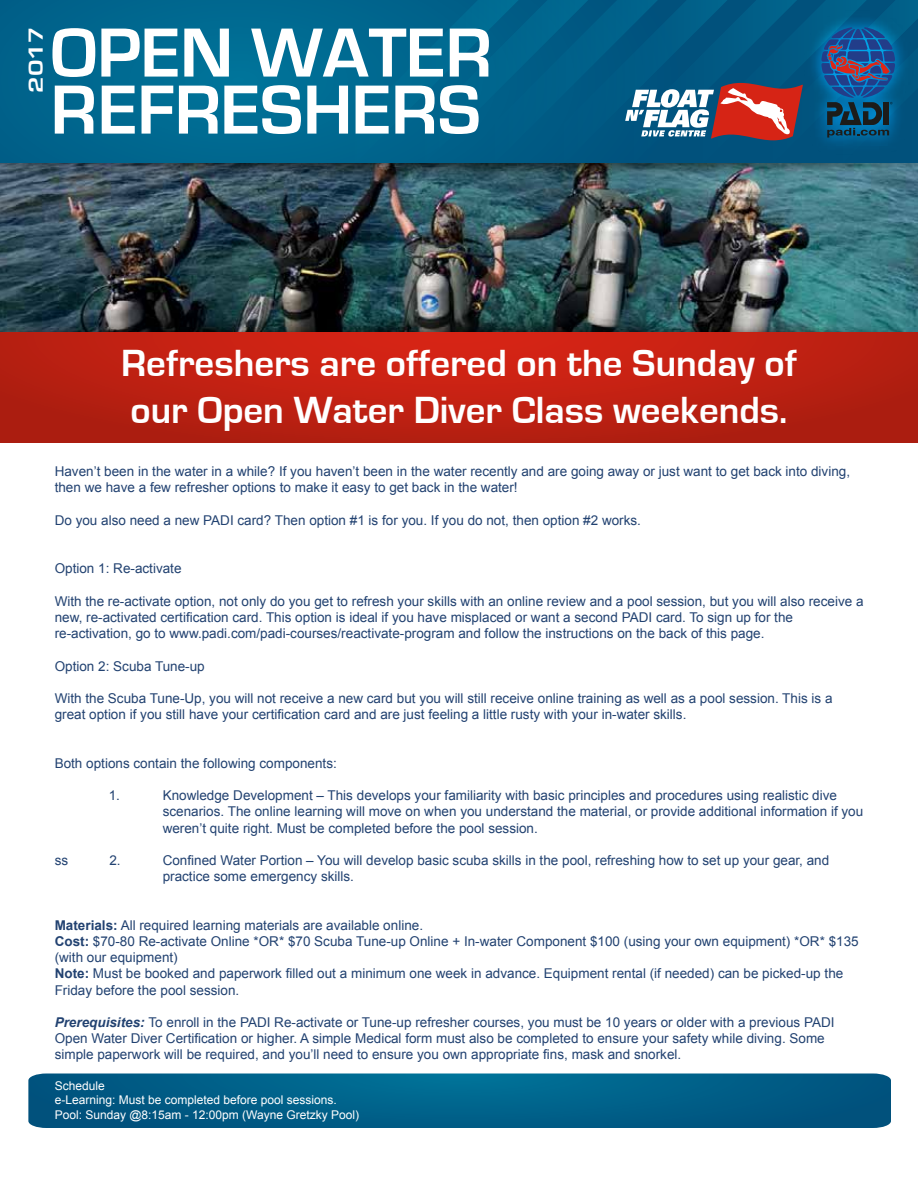
<style>
.page{position:relative;width:918px;height:1188px;background:#fff}
.page>*{position:absolute;margin:0;border:0;box-sizing:border-box;transform-origin:0 0}
.t1{font:700 72px/57px "Eurostile";color:#fff}
.t2{font:700 39px/46.8px "Eurostile";color:#fff}
.t3{font:700 21px "Eurostile";color:#fff;scale:1.26 1}
.t4{font:13.5px/16.2px "Arial";color:#224271}
.t5{font:12px/14.4px "Arial";color:#fff}
.s1{font-weight:700}
.s2{font-weight:700;font-style:italic}
</style>
<div class="page">
<img style="left:0;top:221px;width:918px;height:55px">
<img style="left:0;top:162px;width:918px;height:59px">
<img style="left:0;top:276px;width:918px;height:57px">
<div style="left:0;top:0;width:918px;height:162px;background:#006890"></div>
<svg style="left:0;top:333px;width:918px;height:110px;background:#bd2012"></svg>
<svg style="left:451px;top:0;width:467px;height:162px"></svg>
<svg style="left:28px;top:1074px;width:863px;height:54px;background:#005d87"></svg>
<h3 class="t3" style="left:25px;top:93px;width:54px;rotate:-90deg">2017</h3>
<h1 class="t1" style="left:51px;top:26px;width:443px">OPEN WATER<br>REFRESHERS</h1>
<h2 class="t2" style="left:121px;top:340px;width:677px">Refreshers are offered on the Sunday of our Open Water Diver Class weekends.</h2>
<p class="t4" style="left:55px;top:464px;width:797px">Haven’t been in the water in a while? If you haven’t been in the water recently and are going away or just want to get back into diving, then we have a few refresher options to make it easy to get back in the water!</p>
<p class="t4" style="left:55px;top:512px;width:588px">Do you also need a new PADI card? Then option #1 is for you. If you do not, then option #2 works.</p>
<p class="t4" style="left:55px;top:561px;width:128px">Option 1: Re-activate</p>
<p class="t4" style="left:55px;top:593px;width:810px">With the re-activate option, not only do you get to refresh your skills with an online review and a pool session, but you will also receive a new, re-activated certification card. This option is ideal if you have misplaced or want a second PADI card. To sign up for the re-activation, go to www.padi.com/padi-courses/reactivate-program and follow the instructions on the back of this page.</p>
<p class="t4" style="left:55px;top:658px;width:152px">Option 2: Scuba Tune-up</p>
<p class="t4" style="left:55px;top:690px;width:779px">With the Scuba Tune-Up, you will not receive a new card but you will still receive online training as well as a pool session. This is a great option if you still have your certification card and are just feeling a little rusty with your in-water skills.</p>
<p class="t4" style="left:55px;top:755px;width:284px">Both options contain the following components:</p>
<p class="t4" style="left:109px;top:788px;width:13px">1.</p>
<p class="t4" style="left:163px;top:788px;width:702px">Knowledge Development – This develops your familiarity with basic principles and procedures using realistic dive scenarios. The online learning will move on when you understand the material, or provide additional information if you weren’t quite right. Must be completed before the pool session.</p>
<p class="t4" style="left:55px;top:852px;width:15px">ss</p>
<p class="t4" style="left:109px;top:852px;width:13px">2.</p>
<p class="t4" style="left:163px;top:852px;width:668px">Confined Water Portion – You will develop basic scuba skills in the pool, refreshing how to set up your gear, and practice some emergency skills.</p>
<p class="t4" style="left:55px;top:917px;width:806px"><span class="s1">Materials:</span> All required learning materials are available online.<br><span class="s1">Cost:</span> $70-80 Re-activate Online *OR* $70 Scuba Tune-up Online + In-water Component $100 (using your own equipment) *OR* $135 (with our equipment)<br><span class="s1">Note:</span> Must be booked and paperwork filled out a minimum one week in advance. Equipment rental (if needed) can be picked-up the Friday before the pool session.</p>
<p class="t4" style="left:55px;top:1014px;width:781px"><span class="s2">Prerequisites:</span> To enroll in the PADI Re-activate or Tune-up refresher courses, you must be 10 years or older with a previous PADI<br>Open Water Diver Certification or higher. A simple Medical form must also be completed to ensure your safety while diving. Some simple paperwork will be required, and you’ll need to ensure you own appropriate fins, mask and snorkel.</p>
<p class="t5" style="left:55px;top:1079px;width:306px">Schedule<br>e-Learning: Must be completed before pool sessions.<br>Pool: Sunday @8:15am - 12:00pm (Wayne Gretzky Pool)</p>
</div>
